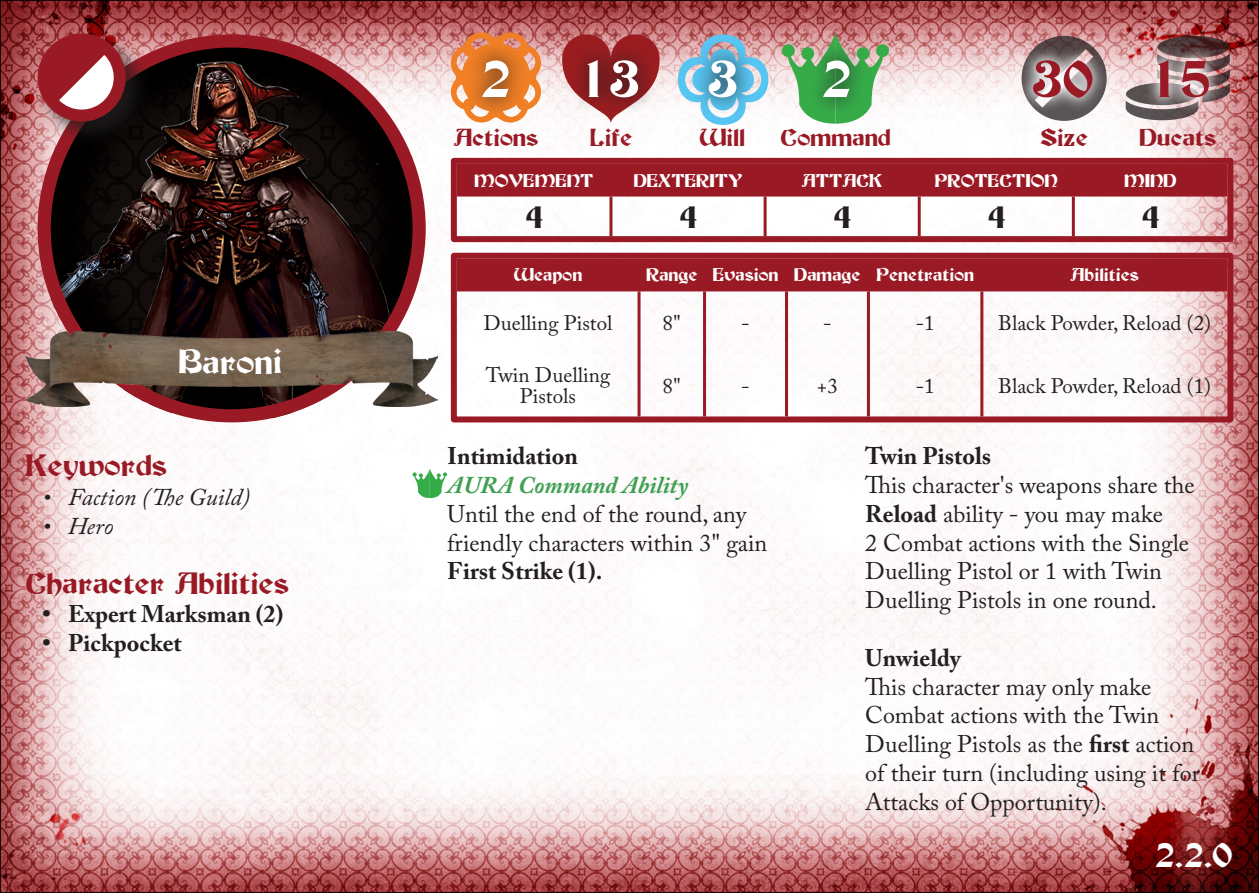
<style>
.page{position:relative;width:1259px;height:893px;background:#fff}
.page>*{position:absolute;margin:0;border:0;box-sizing:border-box;transform-origin:0 0}
.White_Points{font:51px "Buckingham";color:#fff}
.Red_Points{font:51px "Buckingham";color:#991a25}
.Character_Title{font:33.6px "Buckingham";color:#fff}
.Subsection_Headings{font:30px "Buckingham";color:#991a25}
.Stat_Numbers{font:30px "Buckingham";color:#231f20}
.Bold_Headings{font:24px/28.8px "Adobe Caslon Pro";color:#231f20}
.Bold_Headings-2{font:700 24px "Adobe Caslon Pro";color:#231f20}
.t1{font:24px "Buckingham";color:#991a25}
.t2{font:italic 24px "Adobe Caslon Pro";color:#231f20}
.Weapon_Text{font:21px/21px "Adobe Caslon Pro";color:#231f20;text-align:center}
.Subsection_Headings-2{font:18px "Buckingham";color:#fff}
.s1{font-weight:700;font-style:italic;color:#40a052}
.s2{font-weight:700}
</style>
<div class="page">
<div style="left:0;top:0;width:1259px;height:893px;background:#231f20;opacity:.75"></div>
<svg style="left:31px;top:42px;width:385px;height:371px;background:#4f3331"></svg>
<h2 class="Character_Title" style="left:202px;top:341px;width:54px">aro</h2>
<p class="Subsection_Headings" style="left:26px;top:446px;width:143px">Keywords</p>
<p class="t2" style="left:43px;top:482px;width:209px">• Faction (The Guild)</p>
<p class="t2" style="left:43px;top:511px;width:72px">• Hero</p>
<p class="Subsection_Headings" style="left:26px;top:564px;width:265px">Character Abilities</p>
<p class="Bold_Headings-2" style="left:43px;top:600px;width:242px">• Expert Marksman (2)</p>
<p class="Bold_Headings-2" style="left:43px;top:629px;width:141px">• Pickpocket</p>
<p class="White_Points" style="left:479px;top:47px;width:33px">2</p>
<p class="White_Points" style="left:577px;top:47px;width:64px">13</p>
<p class="White_Points" style="left:707px;top:47px;width:33px">3</p>
<p class="White_Points" style="left:820px;top:47px;width:33px">2</p>
<p class="Red_Points" style="left:1031px;top:47px;width:64px">30</p>
<p class="Red_Points" style="left:1148px;top:47px;width:64px">15</p>
<p class="t1" style="left:454px;top:123px;width:86px">Actions</p>
<p class="t1" style="left:590px;top:123px;width:44px">Life</p>
<p class="t1" style="left:699px;top:123px;width:47px">Will</p>
<p class="t1" style="left:780px;top:123px;width:112px">Command</p>
<p class="t1" style="left:1040px;top:123px;width:49px">Size</p>
<p class="t1" style="left:1139px;top:123px;width:78px">Ducats</p>
<p class="Subsection_Headings-2" style="left:474px;top:169px;width:121px">MOVEMENT</p>
<p class="Subsection_Headings-2" style="left:634px;top:169px;width:110px">DEXTERITY</p>
<p class="Subsection_Headings-2" style="left:802px;top:169px;width:82px">ATTACK</p>
<p class="Subsection_Headings-2" style="left:934px;top:169px;width:124px">PROTECTION</p>
<p class="Subsection_Headings-2" style="left:1124px;top:169px;width:54px">MIND</p>
<p class="Stat_Numbers" style="left:525px;top:199px;width:20px">4</p>
<p class="Stat_Numbers" style="left:679px;top:199px;width:20px">4</p>
<p class="Stat_Numbers" style="left:833px;top:199px;width:20px">4</p>
<p class="Stat_Numbers" style="left:987px;top:199px;width:20px">4</p>
<p class="Stat_Numbers" style="left:1141px;top:199px;width:20px">4</p>
<p class="Subsection_Headings-2" style="left:514px;top:264px;width:70px">Weapon</p>
<p class="Subsection_Headings-2" style="left:646px;top:264px;width:53px">Range</p>
<p class="Subsection_Headings-2" style="left:713px;top:264px;width:67px">Evasion</p>
<p class="Subsection_Headings-2" style="left:794px;top:264px;width:68px">Damage</p>
<p class="Subsection_Headings-2" style="left:876px;top:264px;width:99px">Penetration</p>
<p class="Subsection_Headings-2" style="left:1070px;top:264px;width:70px">Abilities</p>
<p class="Weapon_Text" style="left:483px;top:313px;width:131px">Duelling Pistol</p>
<p class="Weapon_Text" style="left:662px;top:313px;width:20px">8"</p>
<p class="Weapon_Text" style="left:741px;top:313px;width:10px">-</p>
<p class="Weapon_Text" style="left:823px;top:313px;width:10px">-</p>
<p class="Weapon_Text" style="left:915px;top:313px;width:20px">-1</p>
<p class="Weapon_Text" style="left:998px;top:313px;width:215px">Black Powder, Reload (2)</p>
<p class="Weapon_Text" style="left:486px;top:365px;width:126px">Twin Duelling<br>Pistols</p>
<p class="Weapon_Text" style="left:662px;top:375px;width:20px">8"</p>
<p class="Weapon_Text" style="left:741px;top:375px;width:10px">-</p>
<p class="Weapon_Text" style="left:817px;top:375px;width:22px">+3</p>
<p class="Weapon_Text" style="left:915px;top:375px;width:20px">-1</p>
<p class="Weapon_Text" style="left:998px;top:375px;width:215px">Black Powder, Reload (1)</p>
<p class="Bold_Headings-2" style="left:447px;top:442px;width:132px">Intimidation</p>
<p class="Bold_Headings" style="left:447px;top:470px;width:322px"><span class="s1">AURA Command Ability<br></span>Until the end of the round, any friendly characters within 3" gain<br><span class="s2">First Strike (1).</span></p>
<p class="Bold_Headings" style="left:865px;top:441px;width:331px"><span class="s2">Twin Pistols<br></span>This character's weapons share the<br><span class="s2">Reload</span> ability - you may make<br>2 Combat actions with the Single<br>Duelling Pistol or 1 with Twin<br>Duelling Pistols in one round.</p>
<p class="Bold_Headings" style="left:865px;top:643px;width:336px"><span class="s2">Unwieldy<br></span>This character may only make<br>Combat actions with the Twin<br>Duelling Pistols as the <span class="s2">first</span> action of their turn (including using it for<br>Attacks of Opportunity).</p>
<p class="Character_Title" style="left:1154px;top:834px;width:80px">2.2.0</p>
</div>
